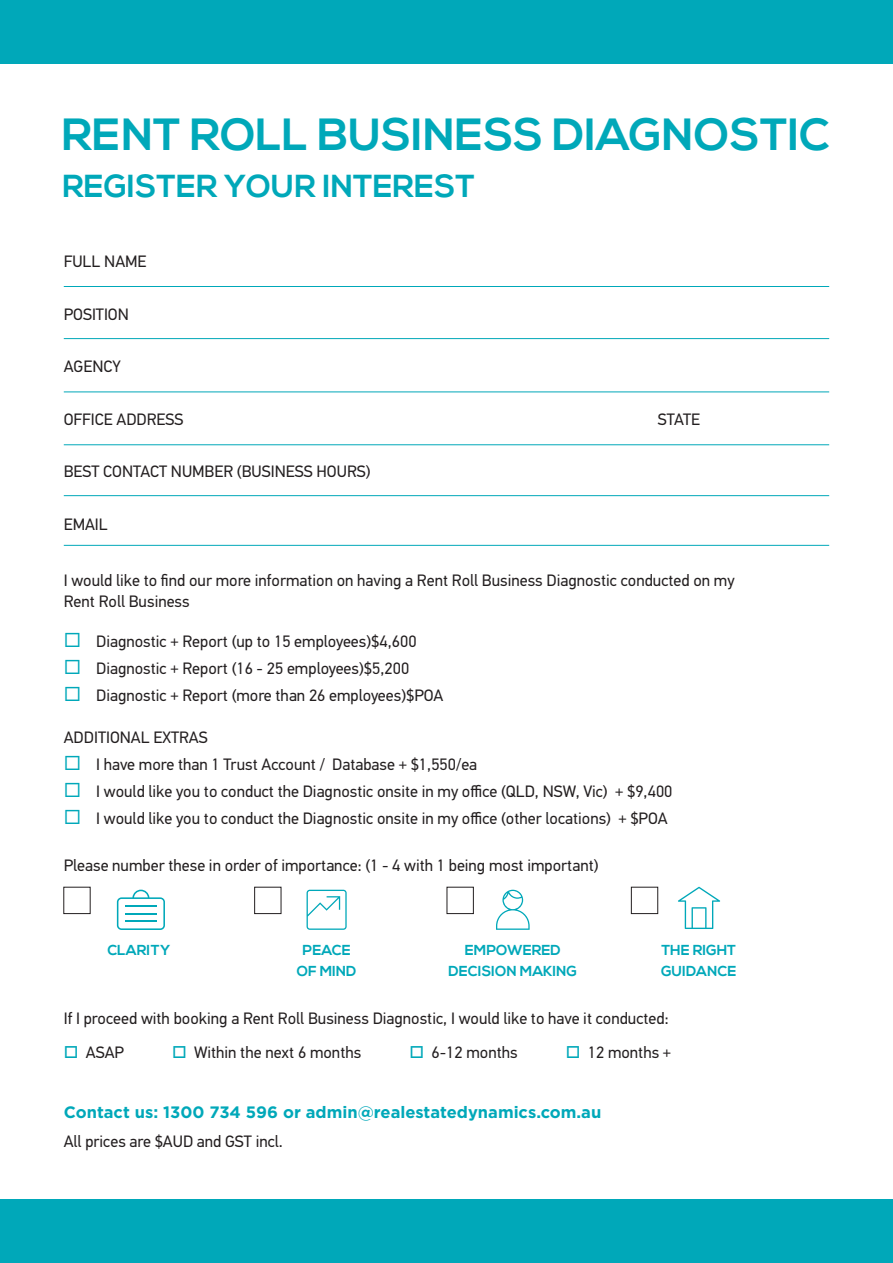
<style>
.page{position:relative;width:893px;height:1263px;background:#fff}
.page>*{position:absolute;margin:0;border:0;box-sizing:border-box;transform-origin:0 0}
.t1{font:700 45px "Nexa";color:#00a8b9}
.t2{font:700 31.8px "Nexa";color:#00a8b9}
.t3{font:16.5px/21.5px "PF Din Text Pro";color:#231f20}
.t4{font:700 16.5px "Gotham";color:#00a8b9}
.t5{font:700 14.4px/20.7px "Nexa";color:#00a8b9;text-align:center}
.s1{color:#00a8b9}
</style>
<div class="page">
<hr style="left:64px;top:338px;width:765px;height:1px;background:#00a8b9">
<hr style="left:64px;top:391px;width:765px;height:1px;background:#00a8b9">
<hr style="left:64px;top:444px;width:765px;height:1px;background:#00a8b9">
<hr style="left:64px;top:495px;width:765px;height:1px;background:#00a8b9">
<hr style="left:64px;top:545px;width:765px;height:1px;background:#00a8b9">
<hr style="left:64px;top:286px;width:765px;height:1px;background:#00a8b9">
<div style="left:0;top:0;width:893px;height:64px;background:#00a8b9"></div>
<div style="left:0;top:1199px;width:893px;height:64px;background:#00a8b9"></div>
<svg style="left:496px;top:890px;width:34px;height:40px"></svg>
<svg style="left:307px;top:890px;width:40px;height:40px"></svg>
<svg style="left:678px;top:887px;width:42px;height:42px"></svg>
<svg style="left:117px;top:890px;width:48px;height:40px"></svg>
<hr style="left:125px;top:905px;width:31px;height:2px;background:#00a8b9">
<hr style="left:125px;top:913px;width:31px;height:1px;background:#00a8b9">
<hr style="left:125px;top:921px;width:31px;height:1px;background:#00a8b9">
<div style="left:254px;top:887px;width:27px;height:27px;border:1px solid #231f20"></div>
<div style="left:447px;top:887px;width:27px;height:27px;border:1px solid #231f20"></div>
<div style="left:631px;top:887px;width:27px;height:27px;border:1px solid #231f20"></div>
<h1 class="t1" style="left:62px;top:116px;width:769px">RENT ROLL BUSINESS DIAGNOSTIC</h1>
<h2 class="t2" style="left:62px;top:173px;width:414px">REGISTER YOUR INTEREST</h2>
<p class="t3" style="left:64px;top:252px;width:84px">FULL NAME</p>
<p class="t3" style="left:64px;top:305px;width:67px">POSITION</p>
<p class="t3" style="left:64px;top:357px;width:59px">AGENCY</p>
<p class="t3" style="left:64px;top:410px;width:121px">OFFICE ADDRESS</p>
<p class="t3" style="left:658px;top:410px;width:44px">STATE</p>
<p class="t3" style="left:64px;top:462px;width:308px">BEST CONTACT NUMBER (BUSINESS HOURS)</p>
<p class="t3" style="left:64px;top:515px;width:46px">EMAIL</p>
<p class="t3" style="left:64px;top:571px;width:672px">I would like to find our more information on having a Rent Roll Business Diagnostic conducted on my<br>Rent Roll Business</p>
<p class="t3" style="left:64px;top:632px;width:354px"><span class="s1">◻</span> Diagnostic + Report (up to 15 employees)$4,600</p>
<p class="t3" style="left:64px;top:659px;width:347px"><span class="s1">◻</span> Diagnostic + Report (16 - 25 employees)$5,200</p>
<p class="t3" style="left:64px;top:686px;width:381px"><span class="s1">◻</span> Diagnostic + Report (more than 26 employees)$POA</p>
<p class="t3" style="left:64px;top:728px;width:145px">ADDITIONAL EXTRAS</p>
<p class="t3" style="left:64px;top:755px;width:415px"><span class="s1">◻</span> I have more than 1 Trust Account / Database + $1,550/ea</p>
<p class="t3" style="left:64px;top:782px;width:610px"><span class="s1">◻</span> I would like you to conduct the Diagnostic onsite in my office (QLD, NSW, Vic) + $9,400</p>
<p class="t3" style="left:64px;top:809px;width:605px"><span class="s1">◻</span> I would like you to conduct the Diagnostic onsite in my office (other locations) + $POA</p>
<p class="t3" style="left:64px;top:856px;width:536px">Please number these in order of importance: (1 - 4 with 1 being most important)</p>
<p class="t5" style="left:107px;top:941px;width:64px">CLARITY</p>
<p class="t5" style="left:297px;top:941px;width:61px">PEACE<br>OF MIND</p>
<p class="t5" style="left:448px;top:941px;width:130px">EMPOWERED<br>DECISION MAKING</p>
<p class="t5" style="left:661px;top:941px;width:77px;text-align:left">THE RIGHT<br>GUIDANCE</p>
<p class="t3" style="left:64px;top:1009px;width:606px">If I proceed with booking a Rent Roll Business Diagnostic, I would like to have it conducted:</p>
<p class="t3" style="left:64px;top:1043px;width:62px"><span class="s1">□</span> ASAP</p>
<p class="t3" style="left:172px;top:1043px;width:191px"><span class="s1">□</span> Within the next 6 months</p>
<p class="t3" style="left:409px;top:1043px;width:110px"><span class="s1">□</span> 6-12 months</p>
<p class="t3" style="left:566px;top:1043px;width:107px"><span class="s1">□</span> 12 months +</p>
<p class="t4" style="left:64px;top:1104px;width:539px">Contact us: 1300 734 596 or admin@realestatedynamics.com.au</p>
<p class="t3" style="left:64px;top:1132px;width:221px">All prices are $AUD and GST incl.</p>
</div>
